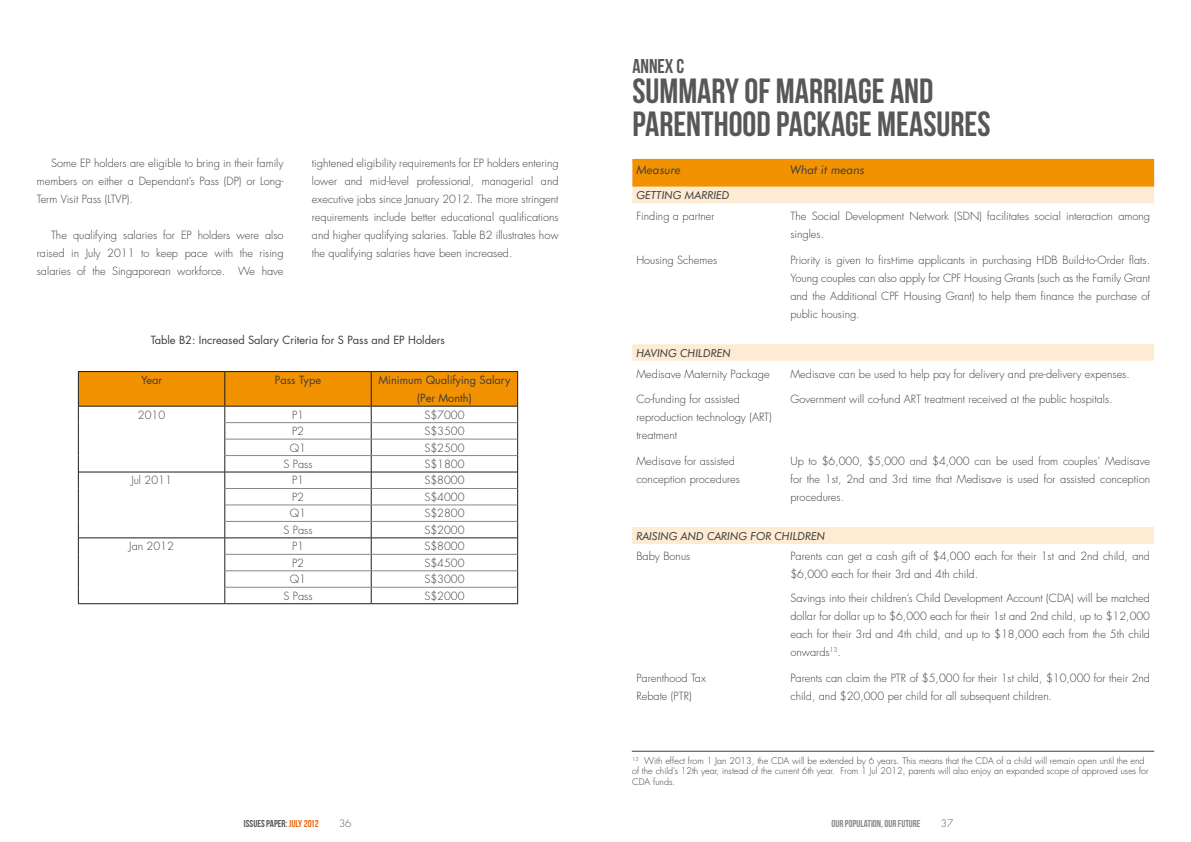
<style>
.page{position:relative;width:1191px;height:842px;background:#fff}
.page>*{position:absolute;margin:0;border:0;box-sizing:border-box;transform-origin:0 0}
.t1{font:35px/33px "Bebas Neue";color:#575756}
.t2{font:20px "Bebas Neue";color:#575756}
.t3{font:italic 12px "Futura BT";color:#3d3d3c}
.t4{font:300 11px/18px "Futura";color:#3d3d3c;text-align:justify}
.t5{font:11px/18px "Futura";color:#3d3d3c;text-align:center}
.t6{font:italic 11px "Futura BT";color:#3d3d3c}
.t7{font:10px "Bebas Neue";color:#878787}
.t8{font:10px "Bebas Neue";color:#575756}
.t9{font:300 10px "Futura";color:#575756}
.t10{font:300 9px/10.8px "Futura";color:#3d3d3c}
.s1{color:#ec6409}
</style>
<div class="page">
<hr style="left:78px;top:371px;width:147px;height:1px;background:#1d1d1b">
<hr style="left:225px;top:371px;width:146px;height:1px;background:#1d1d1b">
<hr style="left:371px;top:371px;width:147px;height:1px;background:#1d1d1b">
<hr style="left:78px;top:603px;width:147px;height:1px;background:#1d1d1b">
<svg style="left:78px;top:372px;width:440px;height:231px"></svg>
<hr style="left:225px;top:603px;width:146px;height:1px;background:#1d1d1b">
<hr style="left:371px;top:603px;width:147px;height:1px;background:#1d1d1b">
<hr style="left:225px;top:422px;width:146px;height:1px;background:#878787">
<hr style="left:371px;top:422px;width:146px;height:1px;background:#878787">
<hr style="left:225px;top:439px;width:146px;height:1px;background:#878787">
<hr style="left:371px;top:439px;width:146px;height:1px;background:#878787">
<hr style="left:225px;top:455px;width:146px;height:1px;background:#878787">
<hr style="left:371px;top:455px;width:146px;height:1px;background:#878787">
<hr style="left:225px;top:488px;width:146px;height:1px;background:#878787">
<hr style="left:371px;top:488px;width:146px;height:1px;background:#878787">
<hr style="left:225px;top:505px;width:146px;height:1px;background:#878787">
<hr style="left:371px;top:505px;width:146px;height:1px;background:#878787">
<hr style="left:225px;top:521px;width:146px;height:1px;background:#878787">
<hr style="left:371px;top:521px;width:146px;height:1px;background:#878787">
<hr style="left:225px;top:554px;width:146px;height:1px;background:#878787">
<hr style="left:371px;top:554px;width:146px;height:1px;background:#878787">
<hr style="left:225px;top:571px;width:146px;height:1px;background:#878787">
<hr style="left:371px;top:571px;width:146px;height:1px;background:#878787">
<hr style="left:225px;top:587px;width:146px;height:1px;background:#878787">
<hr style="left:371px;top:587px;width:146px;height:1px;background:#878787">
<svg style="left:632px;top:159px;width:522px;height:44px;background:#f7b34e"></svg>
<div style="left:632px;top:344px;width:522px;height:17px;background:#feebd3"></div>
<div style="left:632px;top:527px;width:522px;height:16px;background:#feebd3"></div>
<hr style="left:632px;top:751px;width:521px;height:1px;background:#3d3d3c">
<p class="t4" style="left:37px;top:154px;width:248px;text-indent:14px">Some EP holders are eligible to bring in their family members on either a Dependant’s Pass (DP) or Long-Term Visit Pass (LTVP).</p>
<p class="t4" style="left:37px;top:226px;width:248px;text-indent:14px">The qualifying salaries for EP holders were also raised in July 2011 to keep pace with the rising salaries of the Singaporean workforce. We have</p>
<p class="t4" style="left:312px;top:154px;width:248px">tightened eligibility requirements for EP holders entering lower and mid-level professional, managerial and executive jobs since January 2012. The more stringent requirements include better educational qualifications and higher qualifying salaries. Table B2 illustrates how the qualifying salaries have been increased.</p>
<p class="t5" style="left:151px;top:331px;width:296px">Table B2: Increased Salary Criteria for S Pass and EP Holders</p>
<p class="t5" style="left:141px;top:371px;width:23px">Year</p>
<p class="t5" style="left:275px;top:371px;width:48px">Pass Type</p>
<p class="t5" style="left:378px;top:371px;width:134px">Minimum Qualifying Salary (Per Month)</p>
<p class="t4" style="left:138px;top:406px;width:29px">2010</p>
<p class="t4" style="left:292px;top:406px;width:14px">P1</p>
<p class="t4" style="left:424px;top:406px;width:42px">S$7000</p>
<p class="t4" style="left:292px;top:422px;width:14px">P2</p>
<p class="t4" style="left:424px;top:422px;width:42px">S$3500</p>
<p class="t4" style="left:290px;top:439px;width:18px">Q1</p>
<p class="t4" style="left:424px;top:439px;width:42px">S$2500</p>
<p class="t4" style="left:283px;top:455px;width:30px">S Pass</p>
<p class="t4" style="left:424px;top:455px;width:42px">S$1800</p>
<p class="t4" style="left:131px;top:472px;width:42px">Jul 2011</p>
<p class="t4" style="left:292px;top:472px;width:14px">P1</p>
<p class="t4" style="left:424px;top:472px;width:42px">S$8000</p>
<p class="t4" style="left:292px;top:488px;width:14px">P2</p>
<p class="t4" style="left:424px;top:488px;width:42px">S$4000</p>
<p class="t4" style="left:290px;top:504px;width:18px">Q1</p>
<p class="t4" style="left:424px;top:504px;width:42px">S$2800</p>
<p class="t4" style="left:283px;top:521px;width:30px">S Pass</p>
<p class="t4" style="left:424px;top:521px;width:42px">S$2000</p>
<p class="t4" style="left:129px;top:537px;width:46px">Jan 2012</p>
<p class="t4" style="left:292px;top:537px;width:14px">P1</p>
<p class="t4" style="left:424px;top:537px;width:42px">S$8000</p>
<p class="t4" style="left:292px;top:554px;width:14px">P2</p>
<p class="t4" style="left:424px;top:554px;width:42px">S$4500</p>
<p class="t4" style="left:290px;top:570px;width:18px">Q1</p>
<p class="t4" style="left:424px;top:570px;width:42px">S$3000</p>
<p class="t4" style="left:283px;top:587px;width:30px">S Pass</p>
<p class="t4" style="left:424px;top:587px;width:42px">S$2000</p>
<h2 class="t2" style="left:632px;top:55px;width:54px">ANNEX C</h2>
<h1 class="t1" style="left:632px;top:74px;width:359px">SUMMARY OF MARRIAGE AND<br>PARENTHOOD PACKAGE MEASURES</h1>
<p class="t3" style="left:636px;top:162px;width:46px">Measure</p>
<p class="t3" style="left:790px;top:162px;width:76px">What it means</p>
<p class="t6" style="left:636px;top:189px;width:88px">Getting Married</p>
<p class="t4" style="left:636px;top:207px;width:80px">Finding a partner</p>
<p class="t4" style="left:790px;top:207px;width:361px">The Social Development Network (SDN) facilitates social interaction among singles.</p>
<p class="t4" style="left:636px;top:251px;width:82px">Housing Schemes</p>
<p class="t4" style="left:790px;top:251px;width:361px">Priority is given to first-time applicants in purchasing HDB Build-to-Order flats.<br>Young couples can also apply for CPF Housing Grants (such as the Family Grant and the Additional CPF Housing Grant) to help them finance the purchase of public housing.</p>
<p class="t6" style="left:636px;top:346px;width:69px">Having Childre</p>
<p class="t6" style="left:722px;top:346px;width:10px">n</p>
<p class="t4" style="left:636px;top:365px;width:135px">Medisave Maternity Package</p>
<p class="t4" style="left:790px;top:365px;width:341px">Medisave can be used to help pay for delivery and pre-delivery expenses.</p>
<p class="t4" style="left:636px;top:390px;width:137px;text-align:left">Co-funding for assisted reproduction technology (ART) treatment</p>
<p class="t4" style="left:790px;top:390px;width:324px">Government will co-fund ART treatment received at the public hospitals.</p>
<p class="t4" style="left:636px;top:452px;width:105px">Medisave for assisted conception procedures</p>
<p class="t4" style="left:790px;top:452px;width:361px">Up to $6,000, $5,000 and $4,000 can be used from couples’ Medisave for the 1st, 2nd and 3rd time that Medisave is used for assisted conception procedures.</p>
<p class="t6" style="left:636px;top:529px;width:189px">RAISING AND CARING FOR CHILDREN</p>
<p class="t4" style="left:636px;top:548px;width:55px">Baby Bonus</p>
<p class="t4" style="left:790px;top:548px;width:361px">Parents can get a cash gift of $4,000 each for their 1st and 2nd child, and $6,000 each for their 3rd and 4th child.</p>
<p class="t4" style="left:790px;top:589px;width:361px">Savings into their children’s Child Development Account (CDA) will be matched dollar for dollar up to $6,000 each for their 1st and 2nd child, up to $12,000 each for their 3rd and 4th child, and up to $18,000 each from the 5th child onwards<sup>13</sup>.</p>
<p class="t4" style="left:636px;top:669px;width:71px">Parenthood Tax<br>Rebate (PTR)</p>
<p class="t4" style="left:790px;top:669px;width:361px">Parents can claim the PTR of $5,000 for their 1st child, $10,000 for their 2nd child, and $20,000 per child for all subsequent children.</p>
<p class="t10" style="left:632px;top:755px;width:518px"><sup>13</sup> With effect from 1 Jan 2013, the CDA will be extended by 6 years. This means that the CDA of a child will remain open until the end of the child’s 12th year, instead of the current 6th year. From 1 Jul 2012, parents will also enjoy an expanded scope of approved uses for<br>CDA funds.</p>
<p class="t8" style="left:244px;top:818px;width:76px">ISSUES PAPER: <span class="s1">JULY 2012</span></p>
<p class="t9" style="left:339px;top:817px;width:14px">36</p>
<p class="t7" style="left:831px;top:818px;width:91px">OUR POPULATION, OUR FUTURE</p>
<p class="t9" style="left:941px;top:817px;width:14px">37</p>
</div>
